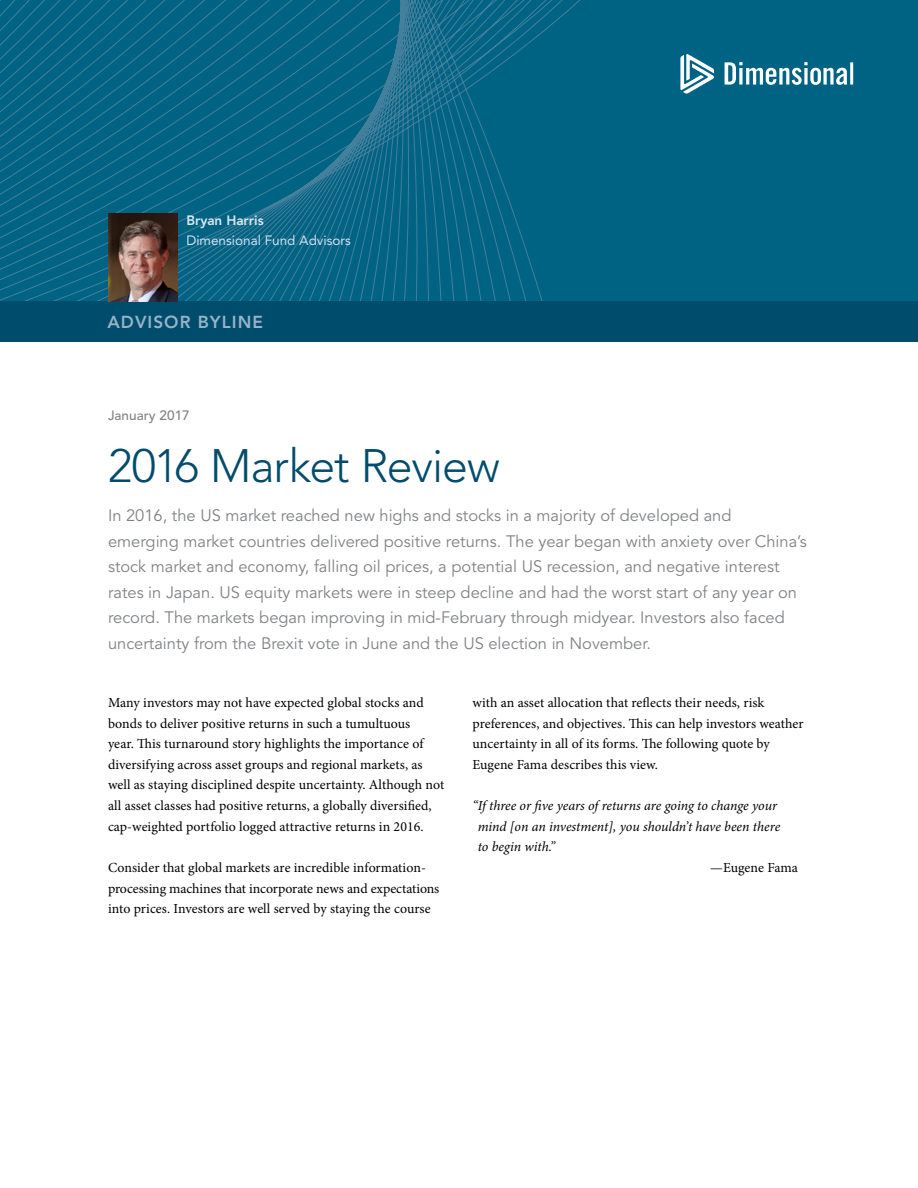
<style>
.page{position:relative;width:918px;height:1188px;background:#fff}
.page>*{position:absolute;margin:0;border:0;box-sizing:border-box;transform-origin:0 0}
.t1{font:300 46.5px "Avenir LT Std";letter-spacing:-.025em;color:#004c6c}
.Eyebrow{font:800 17.25px "Avenir LT Std";letter-spacing:.06em;color:#96b3c7}
.t2{font:16.5px/25.5px "Avenir LT Std";color:#808285}
.Body_Copy{font:13.8px/20.7px "Minion Pro";color:#000}
.Body_Copy-2{font:italic 13.8px/20.7px "Minion Pro";letter-spacing:-.005em;color:#000}
.Author_-_Blue{font:13.5px/19.5px "Avenir LT Std";color:#d0e2ec}
.Date{font:500 13.5px "Avenir LT Std";letter-spacing:.005em;color:#808285}
.s1{font-weight:800;color:#dae8f0}
</style>
<div class="page">
<div style="left:0;top:0;width:918px;height:341px;background:#006383"></div>
<svg style="left:0;top:0;width:804px;height:302px"></svg>
<div style="left:0;top:302px;width:918px;height:40px;background:#004c6c"></div>
<svg style="left:680px;top:54px;width:34px;height:40px"></svg>
<svg style="left:725px;top:62px;width:128px;height:23px"></svg>
<img style="left:108px;top:213px;width:69px;height:89px">
<p class="Author_-_Blue" style="left:186px;top:211px;width:166px"><span class="s1">Bryan Harris<br></span>Dimensional Fund Advisors</p>
<p class="Eyebrow" style="left:107px;top:312px;width:157px">ADVISOR BYLINE</p>
<p class="Date" style="left:108px;top:407px;width:83px">January 2017</p>
<p class="t1" style="left:108px;top:439px;width:393px">2016 Market Review</p>
<p class="t2" style="left:108px;top:503px;width:700px">In 2016, the US market reached new highs and stocks in a majority of developed and<br>emerging market countries delivered positive returns. The year began with anxiety over China’s stock market and economy, falling oil prices, a potential US recession, and negative interest rates in Japan. US equity markets were in steep decline and had the worst start of any year on record. The markets began improving in mid-February through midyear. Investors also faced uncertainty from the Brexit vote in June and the US election in November.</p>
<p class="Body_Copy" style="left:108px;top:692px;width:338px">Many investors may not have expected global stocks and bonds to deliver positive returns in such a tumultuous<br>year. This turnaround story highlights the importance of diversifying across asset groups and regional markets, as well as staying disciplined despite uncertainty. Although not all asset classes had positive returns, a globally diversified, cap-weighted portfolio logged attractive returns in 2016.</p>
<p class="Body_Copy" style="left:108px;top:857px;width:333px">Consider that global markets are incredible information&shy;processing machines that incorporate news and expectations into prices. Investors are well served by staying the course</p>
<p class="Body_Copy" style="left:472px;top:692px;width:333px">with an asset allocation that reflects their needs, risk preferences, and objectives. This can help investors weather uncertainty in all of its forms. The following quote by Eugene Fama describes this view.</p>
<p class="Body_Copy-2" style="left:478px;top:795px;width:304px;text-indent:-5px">“If three or five years of returns are going to change your mind [on an investment], you shouldn’t have been there to begin with.”</p>
<p class="Body_Copy" style="left:710px;top:857px;width:89px">—Eugene Fama</p>
</div>
